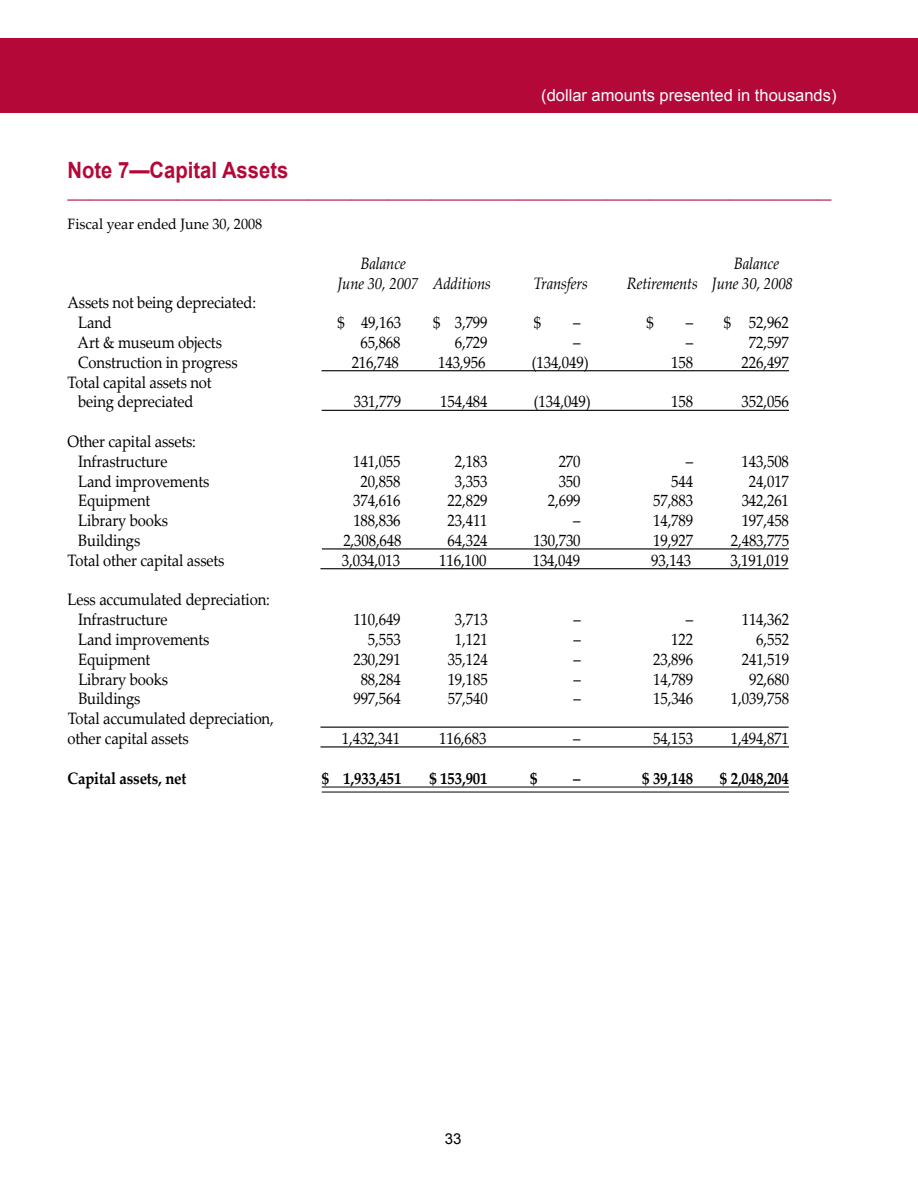
<style>
.page{position:relative;width:918px;height:1188px;background:#fff}
.page>*{position:absolute;margin:0;border:0;box-sizing:border-box;transform-origin:0 0}
.t1{font:700 22.5px "Arial";color:#b30838;scale:.9 1}
.t2{font:16.5px/19.8px "Palatino Linotype";letter-spacing:-.01em;color:#000;scale:.9 1}
.t3{font:700 16.5px "Palatino Linotype";color:#b30838;scale:.9 1}
.t4{font:italic 16.5px "Palatino Linotype";letter-spacing:-.01em;color:#000;scale:.9 1}
.t5{font:700 16.5px "Palatino Linotype";letter-spacing:-.01em;color:#000;scale:.9 1}
.t6{font:16.5px "Arial";color:#fff}
.t7{font:15px "Palatino Linotype";color:#000;scale:.95 1}
.t8{font:15px "Arial";color:#000}
</style>
<div class="page">
<div style="left:0;top:38px;width:918px;height:74px;background:#b30838"></div>
<hr style="left:322px;top:370px;width:467px;height:1px;background:#000">
<hr style="left:322px;top:410px;width:467px;height:1px;background:#000">
<hr style="left:322px;top:548px;width:467px;height:2px;background:#000">
<hr style="left:320px;top:568px;width:469px;height:1px;background:#000">
<hr style="left:320px;top:727px;width:469px;height:1px;background:#000">
<hr style="left:321px;top:746px;width:468px;height:2px;background:#000">
<hr style="left:322px;top:787px;width:467px;height:1px;background:#000">
<hr style="left:322px;top:792px;width:467px;height:1px;background:#000">
<p class="t6" style="left:541px;top:84px;width:297px">(dollar amounts presented in thousands)</p>
<h1 class="t1" style="left:68px;top:156px;width:247px">Note 7—Capital Assets</h1>
<p class="t3" style="left:68px;top:181px;width:851px">_________________________________________________________________________________________________________</p>
<p class="t7" style="left:68px;top:213px;width:207px">Fiscal year ended June 30, 2008</p>
<p class="t4" style="left:360px;top:251px;width:52px">Balance</p>
<p class="t4" style="left:734px;top:251px;width:52px">Balance</p>
<p class="t4" style="left:338px;top:271px;width:172px">June 30, 2007 Additions</p>
<p class="t4" style="left:534px;top:271px;width:62px">Transfers</p>
<p class="t4" style="left:627px;top:271px;width:186px">Retirements June 30, 2008</p>
<p class="t2" style="left:78px;top:292px;width:199px;text-indent:-11px">Assets not being depreciated:<br>Land</p>
<p class="t2" style="left:338px;top:312px;width:72px">$ 49,163</p>
<p class="t2" style="left:433px;top:312px;width:62px">$ 3,799</p>
<p class="t2" style="left:534px;top:312px;width:10px">$</p>
<p class="t2" style="left:573px;top:312px;width:10px">–</p>
<p class="t2" style="left:646px;top:312px;width:10px">$</p>
<p class="t2" style="left:686px;top:312px;width:116px">– $ 52,962</p>
<p class="t2" style="left:78px;top:332px;width:162px">Art &amp; museum objects</p>
<p class="t2" style="left:361px;top:332px;width:46px">65,868</p>
<p class="t2" style="left:455px;top:332px;width:38px">6,729</p>
<p class="t2" style="left:573px;top:332px;width:10px">–</p>
<p class="t2" style="left:686px;top:332px;width:10px">–</p>
<p class="t2" style="left:749px;top:332px;width:46px">72,597</p>
<p class="t2" style="left:78px;top:352px;width:179px">Construction in progress</p>
<p class="t2" style="left:352px;top:352px;width:54px">216,748</p>
<p class="t2" style="left:438px;top:352px;width:54px">143,956</p>
<p class="t2" style="left:532px;top:352px;width:65px">(134,049)</p>
<p class="t2" style="left:671px;top:352px;width:26px">158</p>
<p class="t2" style="left:742px;top:352px;width:54px">226,497</p>
<p class="t2" style="left:68px;top:371px;width:162px;text-align:center">Total capital assets not being depreciated</p>
<p class="t2" style="left:354px;top:391px;width:54px">331,779</p>
<p class="t2" style="left:440px;top:391px;width:54px">154,484</p>
<p class="t2" style="left:534px;top:391px;width:65px">(134,049)</p>
<p class="t2" style="left:671px;top:391px;width:26px">158</p>
<p class="t2" style="left:742px;top:391px;width:54px">352,056</p>
<p class="t2" style="left:78px;top:431px;width:132px;text-indent:-11px">Other capital assets:<br>Infrastructure</p>
<p class="t2" style="left:353px;top:451px;width:54px">141,055</p>
<p class="t2" style="left:455px;top:451px;width:38px">2,183</p>
<p class="t2" style="left:559px;top:451px;width:26px">270</p>
<p class="t2" style="left:686px;top:451px;width:10px">–</p>
<p class="t2" style="left:742px;top:451px;width:54px">143,508</p>
<p class="t2" style="left:78px;top:470px;width:147px">Land improvements</p>
<p class="t2" style="left:361px;top:470px;width:46px">20,858</p>
<p class="t2" style="left:455px;top:470px;width:38px">3,353</p>
<p class="t2" style="left:559px;top:470px;width:26px">350</p>
<p class="t2" style="left:671px;top:470px;width:26px">544</p>
<p class="t2" style="left:749px;top:470px;width:46px">24,017</p>
<p class="t2" style="left:78px;top:490px;width:82px">Equipment</p>
<p class="t2" style="left:353px;top:490px;width:54px">374,616</p>
<p class="t2" style="left:448px;top:490px;width:46px">22,829</p>
<p class="t2" style="left:548px;top:490px;width:38px">2,699</p>
<p class="t2" style="left:653px;top:490px;width:46px">57,883</p>
<p class="t2" style="left:742px;top:490px;width:54px">342,261</p>
<p class="t2" style="left:78px;top:510px;width:101px">Library books</p>
<p class="t2" style="left:353px;top:510px;width:54px">188,836</p>
<p class="t2" style="left:448px;top:510px;width:46px">23,411</p>
<p class="t2" style="left:573px;top:510px;width:10px">–</p>
<p class="t2" style="left:653px;top:510px;width:46px">14,789</p>
<p class="t2" style="left:742px;top:510px;width:54px">197,458</p>
<p class="t2" style="left:78px;top:530px;width:70px">Buildings</p>
<p class="t2" style="left:343px;top:530px;width:66px">2,308,648</p>
<p class="t2" style="left:448px;top:530px;width:46px">64,324</p>
<p class="t2" style="left:533px;top:530px;width:54px">130,730</p>
<p class="t2" style="left:653px;top:530px;width:46px">19,927</p>
<p class="t2" style="left:731px;top:530px;width:66px">2,483,775</p>
<p class="t2" style="left:68px;top:550px;width:176px">Total other capital assets</p>
<p class="t2" style="left:342px;top:550px;width:66px">3,034,013</p>
<p class="t2" style="left:439px;top:550px;width:54px">116,100</p>
<p class="t2" style="left:533px;top:550px;width:54px">134,049</p>
<p class="t2" style="left:651px;top:550px;width:46px">93,143</p>
<p class="t2" style="left:730px;top:550px;width:66px">3,191,019</p>
<p class="t2" style="left:78px;top:589px;width:214px;text-indent:-11px">Less accumulated depreciation:<br>Infrastructure</p>
<p class="t2" style="left:353px;top:609px;width:54px">110,649</p>
<p class="t2" style="left:455px;top:609px;width:38px">3,713</p>
<p class="t2" style="left:573px;top:609px;width:10px">–</p>
<p class="t2" style="left:686px;top:609px;width:10px">–</p>
<p class="t2" style="left:742px;top:609px;width:54px">114,362</p>
<p class="t2" style="left:78px;top:629px;width:147px">Land improvements</p>
<p class="t2" style="left:368px;top:629px;width:38px">5,553</p>
<p class="t2" style="left:455px;top:629px;width:38px">1,121</p>
<p class="t2" style="left:573px;top:629px;width:10px">–</p>
<p class="t2" style="left:671px;top:629px;width:26px">122</p>
<p class="t2" style="left:756px;top:629px;width:38px">6,552</p>
<p class="t2" style="left:78px;top:649px;width:82px">Equipment</p>
<p class="t2" style="left:353px;top:649px;width:54px">230,291</p>
<p class="t2" style="left:448px;top:649px;width:46px">35,124</p>
<p class="t2" style="left:573px;top:649px;width:10px">–</p>
<p class="t2" style="left:653px;top:649px;width:46px">23,896</p>
<p class="t2" style="left:742px;top:649px;width:54px">241,519</p>
<p class="t2" style="left:78px;top:668px;width:101px">Library books</p>
<p class="t2" style="left:361px;top:668px;width:46px">88,284</p>
<p class="t2" style="left:448px;top:668px;width:46px">19,185</p>
<p class="t2" style="left:573px;top:668px;width:10px">–</p>
<p class="t2" style="left:653px;top:668px;width:46px">14,789</p>
<p class="t2" style="left:749px;top:668px;width:46px">92,680</p>
<p class="t2" style="left:78px;top:688px;width:70px">Buildings</p>
<p class="t2" style="left:353px;top:688px;width:54px">997,564</p>
<p class="t2" style="left:448px;top:688px;width:46px">57,540</p>
<p class="t2" style="left:573px;top:688px;width:10px">–</p>
<p class="t2" style="left:653px;top:688px;width:46px">15,346</p>
<p class="t2" style="left:731px;top:688px;width:66px">1,039,758</p>
<p class="t2" style="left:68px;top:708px;width:231px">Total accumulated depreciation, other capital assets</p>
<p class="t2" style="left:342px;top:728px;width:66px">1,432,341</p>
<p class="t2" style="left:439px;top:728px;width:54px">116,683</p>
<p class="t2" style="left:573px;top:728px;width:10px">–</p>
<p class="t2" style="left:653px;top:728px;width:46px">54,153</p>
<p class="t2" style="left:731px;top:728px;width:66px">1,494,871</p>
<p class="t5" style="left:68px;top:766px;width:134px">Capital assets, net</p>
<p class="t5" style="left:322px;top:766px;width:90px">$ 1,933,451</p>
<p class="t5" style="left:429px;top:766px;width:66px">$ 153,901</p>
<p class="t5" style="left:530px;top:766px;width:10px">$</p>
<p class="t5" style="left:573px;top:766px;width:10px">–</p>
<p class="t5" style="left:642px;top:766px;width:58px">$ 39,148</p>
<p class="t5" style="left:720px;top:766px;width:78px">$ 2,048,204</p>
<p class="t8" style="left:445px;top:1129px;width:18px">33</p>
</div>
